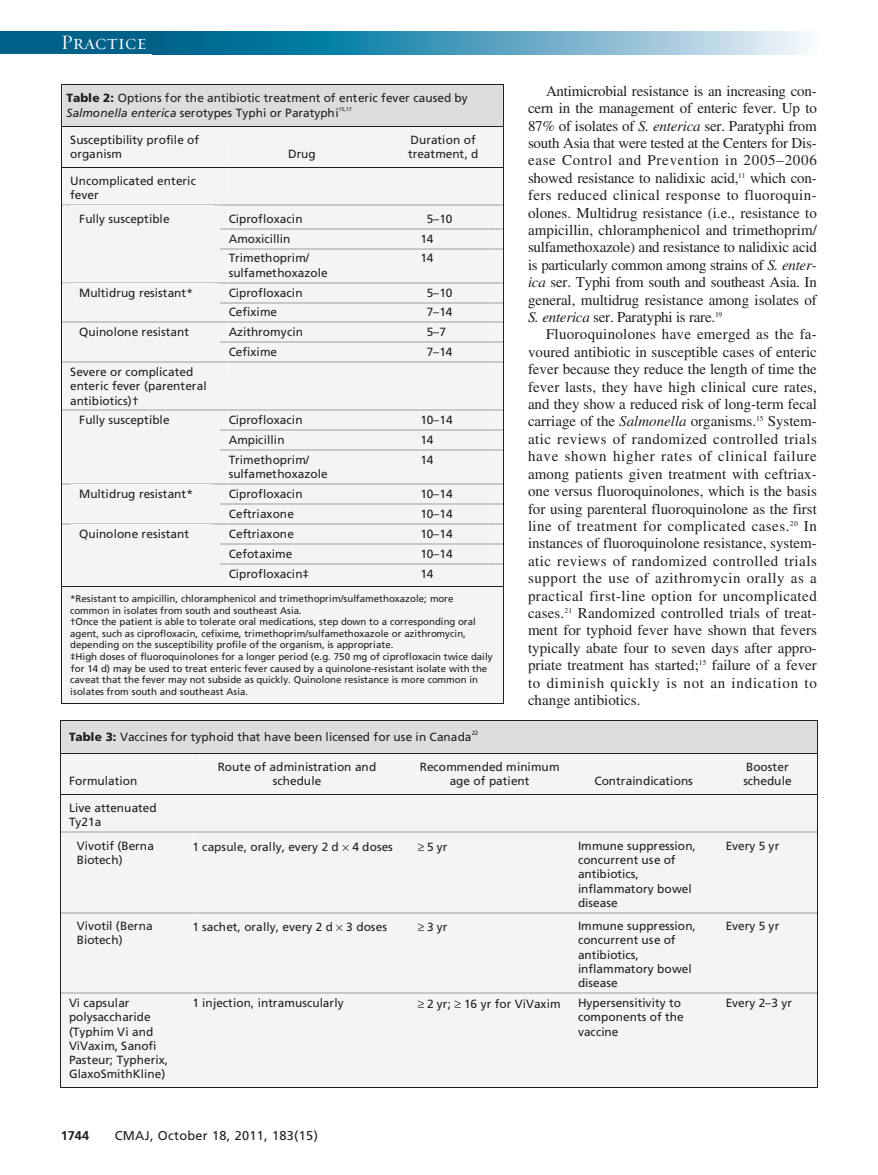
<style>
.page{position:relative;width:878px;height:1175px;background:#fff}
.page>*{position:absolute;margin:0;border:0;box-sizing:border-box;transform-origin:0 0}
.t1{font:21px "Requiem Display HTF Small Caps";letter-spacing:.005em;color:#fff}
.t2{font:15px/17.4px "Times";letter-spacing:-.005em;color:#231f20;text-align:justify}
.t3{font:12.75px "Frutiger LT Std";letter-spacing:.025em;color:#231f20}
.t4{font:700 12.75px "Frutiger LT Std";color:#231f20}
.t5{font:11.85px/14.1px "Frutiger";color:#231f20}
.t6{font:9.75px/11.6px "Frutiger";color:#231f20}
.t7{font:6.15px "Frutiger";color:#231f20}
.t8{font:5.4px "Frutiger";color:#231f20}
.s1{font-style:italic}
.s2{font-weight:900}
</style>
<div class="page">
<div style="left:0;top:32px;width:163px;height:22px;background:#006189"></div>
<svg style="left:163px;top:32px;width:643px;height:22px;background:#5aa3c0"></svg>
<div style="left:63px;top:587px;width:440px;height:116px;background:#f3f4f4"></div>
<div style="left:70px;top:587px;width:425px;height:18px;background:#f3f4f4"></div>
<div style="left:70px;top:605px;width:425px;height:11px;background:#f3f4f4"></div>
<div style="left:70px;top:616px;width:425px;height:12px;background:#f3f4f4"></div>
<div style="left:70px;top:628px;width:425px;height:11px;background:#f3f4f4"></div>
<div style="left:70px;top:639px;width:425px;height:12px;background:#f3f4f4"></div>
<div style="left:70px;top:651px;width:425px;height:12px;background:#f3f4f4"></div>
<div style="left:70px;top:663px;width:425px;height:11px;background:#f3f4f4"></div>
<div style="left:70px;top:674px;width:425px;height:12px;background:#f3f4f4"></div>
<div style="left:70px;top:686px;width:425px;height:17px;background:#f3f4f4"></div>
<svg style="left:62px;top:84px;width:442px;height:503px"></svg>
<hr style="left:62px;top:587px;width:1px;height:116px;background:#231f20">
<hr style="left:62px;top:703px;width:441px;height:1px;background:#231f20">
<hr style="left:503px;top:587px;width:1px;height:116px;background:#231f20">
<svg style="left:60px;top:720px;width:758px;height:368px"></svg>
<h1 class="t1" style="left:61px;top:30px;width:87px">Practice</h1>
<p class="t2" style="left:528px;top:84px;width:290px;text-indent:18px">Antimicrobial resistance is an increasing con&shy;cern in the management of enteric fever. Up to 87% of isolates of <span class="s1">S. enterica</span> ser. Paratyphi from south Asia that were tested at the Centers for Dis&shy;ease Control and Prevention in 2005–2006 showed resistance to nalidixic acid,<sup>11</sup> which con&shy;fers reduced clinical response to fluoroquin&shy;olones. Multidrug resistance (i.e., resistance to ampicillin, chloramphenicol and trimethoprim/ sulfamethoxazole) and resistance to nalidixic acid is particularly common among strains of <span class="s1">S. enter&shy;ica</span> ser. Typhi from south and southeast Asia. In general, multidrug resistance among isolates of <span class="s1">S. enterica</span> ser. Paratyphi is rare.<sup>19</sup></p>
<p class="t2" style="left:528px;top:327px;width:290px;text-indent:18px">Fluoroquinolones have emerged as the fa&shy;voured antibiotic in susceptible cases of enteric fever because they reduce the length of time the fever lasts, they have high clinical cure rates, and they show a reduced risk of long-term fecal carriage of the <span class="s1">Salmonella</span> organisms.<sup>15</sup> System&shy;atic reviews of randomized controlled trials have shown higher rates of clinical failure among patients given treatment with ceftriax&shy;one versus fluoroquinolones, which is the basis for using parenteral fluoroquinolone as the first line of treatment for complicated cases.<sup>20</sup> In instances of fluoroquinolone resistance, system&shy;atic reviews of randomized controlled trials support the use of azithromycin orally as a practical first-line option for uncomplicated cases.<sup>21</sup> Randomized controlled trials of treat&shy;ment for typhoid fever have shown that fevers typically abate four to seven days after appro&shy;priate treatment has started;<sup>15</sup> failure of a fever to diminish quickly is not an indication to change antibiotics.</p>
<p class="t5" style="left:67px;top:92px;width:402px"><span class="s2">Table 2:</span> Options for the antibiotic treatment of enteric fever caused by<br><span class="s1">Salmonella enterica</span> serotypes Typhi or Paratyphi</p>
<p class="t8" style="left:338px;top:107px;width:15px">15,17</p>
<p class="t5" style="left:70px;top:134px;width:130px">Susceptibility profile of organism</p>
<p class="t5" style="left:408px;top:134px;width:72px">Duration of treatment, d</p>
<p class="t5" style="left:288px;top:148px;width:29px">Drug</p>
<p class="t5" style="left:70px;top:174px;width:127px">Uncomplicated enteric fever</p>
<p class="t5" style="left:229px;top:212px;width:75px">Ciprofloxacin</p>
<p class="t5" style="left:427px;top:212px;width:27px">5–10</p>
<p class="t5" style="left:229px;top:232px;width:63px">Amoxicillin</p>
<p class="t5" style="left:420px;top:232px;width:15px">14</p>
<p class="t5" style="left:79px;top:212px;width:92px">Fully susceptible</p>
<p class="t5" style="left:229px;top:252px;width:101px">Trimethoprim/ sulfamethoxazole</p>
<p class="t5" style="left:420px;top:252px;width:15px">14</p>
<p class="t5" style="left:79px;top:286px;width:115px">Multidrug resistant*</p>
<p class="t5" style="left:229px;top:286px;width:75px">Ciprofloxacin</p>
<p class="t5" style="left:427px;top:286px;width:27px">5–10</p>
<p class="t5" style="left:229px;top:306px;width:50px">Cefixime</p>
<p class="t5" style="left:427px;top:306px;width:27px">7–14</p>
<p class="t5" style="left:79px;top:326px;width:111px">Quinolone resistant</p>
<p class="t5" style="left:229px;top:326px;width:76px">Azithromycin</p>
<p class="t5" style="left:427px;top:326px;width:21px">5–7</p>
<p class="t5" style="left:229px;top:346px;width:50px">Cefixime</p>
<p class="t5" style="left:427px;top:346px;width:27px">7–14</p>
<p class="t5" style="left:70px;top:365px;width:138px">Severe or complicated enteric fever (parenteral antibiotics)†</p>
<p class="t5" style="left:229px;top:414px;width:75px">Ciprofloxacin</p>
<p class="t5" style="left:420px;top:414px;width:34px">10–14</p>
<p class="t5" style="left:229px;top:434px;width:57px">Ampicillin</p>
<p class="t5" style="left:420px;top:434px;width:15px">14</p>
<p class="t5" style="left:79px;top:414px;width:92px">Fully susceptible</p>
<p class="t5" style="left:229px;top:454px;width:101px">Trimethoprim/ sulfamethoxazole</p>
<p class="t5" style="left:420px;top:454px;width:15px">14</p>
<p class="t5" style="left:79px;top:487px;width:115px">Multidrug resistant*</p>
<p class="t5" style="left:229px;top:487px;width:75px">Ciprofloxacin</p>
<p class="t5" style="left:420px;top:487px;width:34px">10–14</p>
<p class="t5" style="left:229px;top:507px;width:67px">Ceftriaxone</p>
<p class="t5" style="left:420px;top:507px;width:34px">10–14</p>
<p class="t5" style="left:229px;top:527px;width:67px">Ceftriaxone</p>
<p class="t5" style="left:420px;top:527px;width:34px">10–14</p>
<p class="t5" style="left:229px;top:547px;width:65px">Cefotaxime</p>
<p class="t5" style="left:420px;top:547px;width:34px">10–14</p>
<p class="t5" style="left:79px;top:527px;width:111px">Quinolone resistant</p>
<p class="t5" style="left:229px;top:567px;width:82px">Ciprofloxacin‡</p>
<p class="t5" style="left:420px;top:567px;width:15px">14</p>
<p class="t6" style="left:70px;top:593px;width:424px">*Resistant to ampicillin, chloramphenicol and trimethoprim/sulfamethoxazole; more common in isolates from south and southeast Asia.<br>†Once the patient is able to tolerate oral medications, step down to a corresponding oral agent, such as ciprofloxacin, cefixime, trimethoprim/sulfamethoxazole or azithromycin, depending on the susceptibility profile of the organism, is appropriate.<br>‡High doses of fluoroquinolones for a longer period (e.g. 750 mg of ciprofloxacin twice daily for 14 d) may be used to treat enteric fever caused by a quinolone-resistant isolate with the caveat that the fever may not subside as quickly. Quinolone resistance is more common in isolates from south and southeast Asia.</p>
<p class="t5" style="left:69px;top:730px;width:404px"><span class="s2">Table 3:</span> Vaccines for typhoid that have been licensed for use in Canada</p>
<p class="t7" style="left:471px;top:730px;width:8px">22</p>
<p class="t5" style="left:69px;top:774px;width:70px">Formulation</p>
<p class="t5" style="left:218px;top:760px;width:160px;text-align:center">Route of administration and schedule</p>
<p class="t5" style="left:420px;top:760px;width:141px;text-align:center">Recommended minimum age of patient</p>
<p class="t5" style="left:743px;top:760px;width:50px">Booster schedule</p>
<p class="t5" style="left:594px;top:774px;width:100px">Contraindications</p>
<p class="t5" style="left:69px;top:802px;width:89px">Live attenuated<br>Ty21a</p>
<p class="t5" style="left:77px;top:840px;width:79px">Vivotif (Berna<br>Biotech)</p>
<p class="t5" style="left:192px;top:840px;width:202px">1 capsule, orally, every 2 d 4 doses</p>
<p class="t5" style="left:417px;top:840px;width:31px">≥5yr</p>
<p class="t5" style="left:578px;top:840px;width:119px">Immune suppression, concurrent use of antibiotics, inflammatory bowel disease</p>
<p class="t5" style="left:725px;top:840px;width:55px">Every 5 yr</p>
<p class="t5" style="left:77px;top:920px;width:77px">Vivotil (Berna<br>Biotech)</p>
<p class="t5" style="left:192px;top:921px;width:196px">1 sachet, orally, every 2 d 3 doses</p>
<p class="t5" style="left:417px;top:921px;width:31px">≥3yr</p>
<p class="t5" style="left:578px;top:920px;width:119px">Immune suppression, concurrent use of antibiotics, inflammatory bowel disease</p>
<p class="t5" style="left:725px;top:920px;width:55px">Every 5 yr</p>
<p class="t5" style="left:69px;top:996px;width:101px">Vi capsular polysaccharide (Typhim Vi and<br>ViVaxim, Sanofi<br>Pasteur; Typherix,<br>GlaxoSmithKline)</p>
<p class="t5" style="left:192px;top:996px;width:153px">1 injection, intramuscularly</p>
<p class="t5" style="left:417px;top:997px;width:145px">≥ 2 yr; ≥ 16 yr for ViVaxim</p>
<p class="t5" style="left:578px;top:996px;width:107px">Hypersensitivity to components of the vaccine</p>
<p class="t5" style="left:725px;top:996px;width:68px">Every 2–3 yr</p>
<p class="t4" style="left:61px;top:1130px;width:30px">1744</p>
<p class="t3" style="left:115px;top:1130px;width:205px">CMAJ, October 18, 2011, 183(15)</p>
</div>
